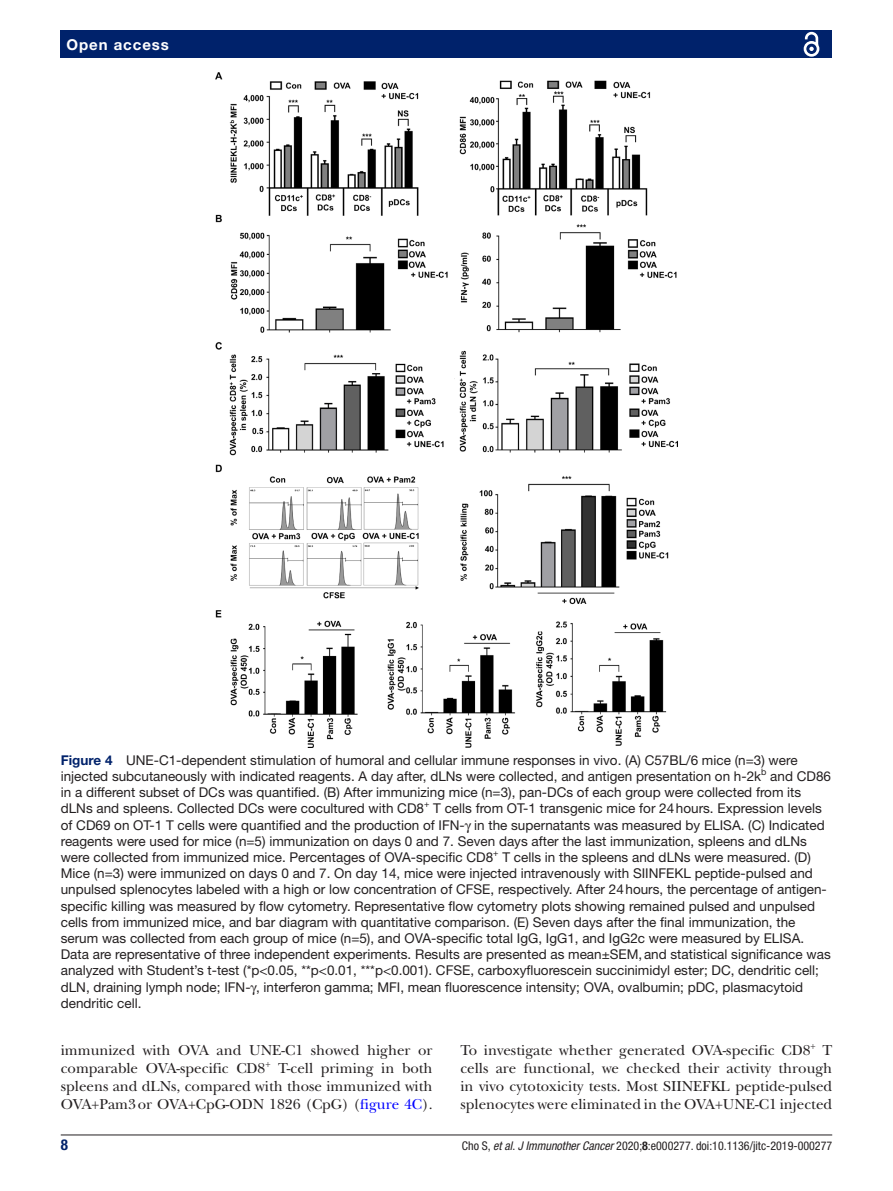
<style>
.page{position:relative;width:893px;height:1191px;background:#fff}
.page>*{position:absolute;margin:0;border:0;box-sizing:border-box;transform-origin:0 0}
.t1{font:15px/18px "New Baskerville";color:#231f20;text-align:justify}
.t2{font:700 15px "Helvetica Neue LT Std";letter-spacing:.065em;color:#fff}
.t3{font:700 condensed 15px "Helvetica Neue LT Std";color:#00226b}
.t4{font:13.5px/16.2px "Helvetica Neue LT Std";color:#231f20}
.t5{font:condensed 12px "Helvetica Neue LT Std";color:#231f20}
.t6{font:9.9px "New Baskerville";color:#231f20}
.t7{font:9px "Helvetica Neue LT Std";color:#231f20}
.s1{font-weight:700;color:#00226b}
.s2{color:#00f}
.s3{font-style:italic}
.s4{font-weight:700}
</style>
<div class="page">
<hr style="left:61px;top:1134px;width:771px;height:1px;background:#231f20">
<div style="left:61px;top:31px;width:771px;height:27px;background:#00226b"></div>
<svg style="left:803px;top:31px;width:17px;height:26px"></svg>
<img style="left:216px;top:73px;width:461px;height:674px">
<p class="t2" style="left:66px;top:35px;width:104px">Open access</p>
<p class="t4" style="left:61px;top:751px;width:772px"><span class="s1">Figure 4</span> UNE-C1-dependent stimulation of humoral and cellular immune responses in vivo. (A) C57BL/6 mice (n=3) were injected subcutaneously with indicated reagents. A day after, dLNs were collected, and antigen presentation on h-2k<sup>b</sup> and CD86 in a different subset of DCs was quantified. (B) After immunizing mice (n=3), pan-DCs of each group were collected from its dLNs and spleens. Collected DCs were cocultured with CD8</p>
<p class="t7" style="left:424px;top:798px;width:7px">+</p>
<p class="t4" style="left:61px;top:800px;width:771px;text-indent:372px">T cells from OT-1 transgenic mice for 24hours. Expression levels of CD69 on OT-1 T cells were quantified and the production of IFN- in the supernatants was measured by ELISA. (C) Indicated reagents were used for mice (n=5) immunization on days 0 and 7. Seven days after the last immunization, spleens and dLNs were collected from immunized mice. Percentages of OVA-specific CD8<sup>+</sup> T cells in the spleens and dLNs were measured. (D)<br>Mice (n=3) were immunized on days 0 and 7. On day 14, mice were injected intravenously with SIINFEKL peptide-pulsed and unpulsed splenocytes labeled with a high or low concentration of CFSE, respectively. After 24hours, the percentage of antigen&shy;specific killing was measured by flow cytometry. Representative flow cytometry plots showing remained pulsed and unpulsed cells from immunized mice, and bar diagram with quantitative comparison. (E) Seven days after the final immunization, the serum was collected from each group of mice (n=5), and OVA-specific total IgG, IgG1, and IgG2c were measured by ELISA.<br>Data are representative of three independent experiments. Results are presented as mean±SEM,and statistical significance was analyzed with Student’s t-test (*p&lt;0.05, **p&lt;0.01, ***p&lt;0.001). CFSE, carboxyfluorescein succinimidyl ester; DC, dendritic cell; dLN, draining lymph node; IFN- , interferon gamma; MFI, mean fluorescence intensity; OVA, ovalbumin; pDC, plasmacytoid dendritic cell.</p>
<p class="t1" style="left:61px;top:1041px;width:373px">immunized with OVA and UNE-C1 showed higher or comparable OVA-specific CD8</p>
<p class="t1" style="left:460px;top:1041px;width:352px">To investigate whether generated OVA-specific CD8</p>
<p class="t6" style="left:810px;top:1039px;width:7px">+</p>
<p class="t1" style="left:460px;top:1041px;width:373px;text-indent:362px">T cells are functional, we checked their activity through in vivo cytotoxicity tests. Most SIINEFKL peptide-pulsed splenocytes were eliminated in the OVA+UNE-C1 injected</p>
<p class="t6" style="left:265px;top:1057px;width:7px">+</p>
<p class="t1" style="left:61px;top:1059px;width:373px;text-indent:217px">T-cell priming in both spleens and dLNs, compared with those immunized with OVA+Pam3or OVA+CpG-ODN 1826 (CpG) (<span class="s2">figure 4C</span>).</p>
<p class="t3" style="left:61px;top:1135px;width:9px">8</p>
<p class="t5" style="left:462px;top:1138px;width:372px">Cho S, <span class="s3">et al</span>. <span class="s3">J Immunother Cancer</span> 2020;<span class="s4">8</span>:e000277. doi:10.1136/jitc-2019-000277</p>
</div>
